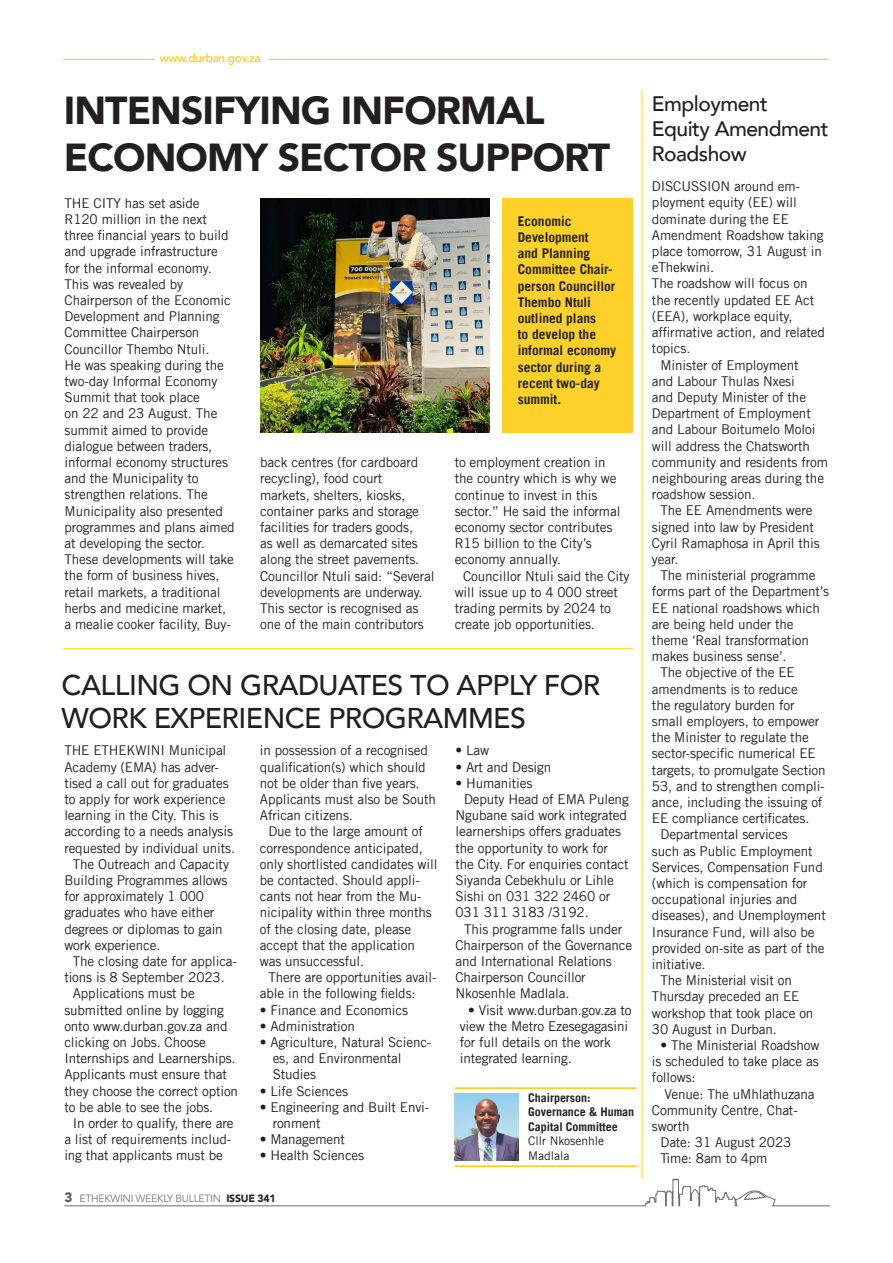
<style>
.page{position:relative;width:893px;height:1263px;background:#fff}
.page>*{position:absolute;margin:0;border:0;box-sizing:border-box;transform-origin:0 0}
.Header_Black{font:900 39px/46.8px "Avenir";letter-spacing:-.025em;color:#231f20}
.Header_Medium{font:500 28.5px "Avenir";letter-spacing:-.02em;color:#231f20}
.Header_Medium-2{font:500 21px/25.2px "Avenir";letter-spacing:-.025em;color:#231f20}
.Body_Text{font:13.5px/16.2px "Trade Gothic LT";letter-spacing:-.01em;color:#231f20}
.t1{font:700 13.5px/16.2px "Trade Gothic LT";letter-spacing:-.005em;color:#231f20}
.t2{font:700 12px/14.4px "Trade Gothic LT";letter-spacing:-.005em;color:#231f20}
.t3{font:12px/14.4px "Trade Gothic LT";letter-spacing:-.005em;color:#231f20}
.t4{font:500 12px "Avenir";letter-spacing:-.03em;color:#feca0a}
.t5{font:300 10.5px "Avenir";letter-spacing:-.025em;color:#6c6d70}
.s1{font-weight:900;font-size:13.5px;color:#57585a}
.s2{font-weight:900;color:#231f20}
</style>
<div class="page">
<svg style="left:64px;top:1179px;width:766px;height:27px"></svg>
<hr style="left:268px;top:59px;width:561px;height:1px;background:#feca0a">
<hr style="left:63px;top:59px;width:92px;height:1px;background:#feca0a">
<img style="left:261px;top:198px;width:228px;height:234px">
<div style="left:502px;top:198px;width:130px;height:234px;background:#fed12a"></div>
<hr style="left:63px;top:648px;width:570px;height:1px;background:#ffdc01">
<hr style="left:642px;top:90px;width:1px;height:1089px;background:#ffdc01">
<img style="left:455px;top:1093px;width:63px;height:68px">
<hr style="left:455px;top:1087px;width:182px;height:2px;background:#feca0a">
<hr style="left:455px;top:1165px;width:182px;height:2px;background:#feca0a">
<p class="t4" style="left:160px;top:48px;width:102px">www.durban.gov.za</p>
<p class="Header_Black" style="left:64px;top:86px;width:548px">INTENSIFYING INFORMAL<br>ECONOMY SECTOR SUPPORT</p>
<p class="Body_Text" style="left:65px;top:195px;width:172px">THE CITY has set aside<br>R120 million in the next three financial years to build and upgrade infrastructure for the informal economy.<br>This was revealed by<br>Chairperson of the Economic<br>Development and Planning<br>Committee Chairperson<br>Councillor Thembo Ntuli.<br>He was speaking during the two-day Informal Economy<br>Summit that took place<br>on 22 and 23 August. The summit aimed to provide dialogue between traders, informal economy structures and the Municipality to strengthen relations. The<br>Municipality also presented programmes and plans aimed at developing the sector.<br>These developments will take the form of business hives, retail markets, a traditional herbs and medicine market, a mealie cooker facility, Buy-</p>
<p class="t1" style="left:518px;top:213px;width:100px">Economic<br>Development<br>and Planning<br>Committee Chair&shy;person Councillor<br>Thembo Ntuli outlined plans<br>to develop the informal economy sector during a recent two-day summit.</p>
<p class="Body_Text" style="left:260px;top:454px;width:176px">back centres (for cardboard recycling), food court markets, shelters, kiosks, container parks and storage facilities for traders goods,<br>as well as demarcated sites along the street pavements.<br>Councillor Ntuli said: “Several developments are underway.<br>This sector is recognised as one of the main contributors</p>
<p class="Body_Text" style="left:455px;top:454px;width:167px">to employment creation in the country which is why we continue to invest in this sector.” He said the informal economy sector contributes<br>R15 billion to the City’s economy annually.</p>
<p class="Body_Text" style="left:455px;top:568px;width:176px;text-indent:9px">Councillor Ntuli said the City will issue up to 4 000 street trading permits by 2024 to create job opportunities.</p>
<p class="Header_Medium" style="left:62px;top:660px;width:540px">CALLING ON GRADUATES TO APPLY FOR</p>
<p class="Header_Medium" style="left:62px;top:693px;width:466px">WORK EXPERIENCE PROGRAMMES</p>
<p class="Body_Text" style="left:64px;top:742px;width:172px">THE ETHEKWINI Municipal<br>Academy (EMA) has adver&shy;tised a call out for graduates to apply for work experience learning in the City. This is according to a needs analysis requested by individual units.</p>
<p class="Body_Text" style="left:64px;top:856px;width:166px;text-indent:9px">The Outreach and Capacity<br>Building Programmes allows for approximately 1 000 graduates who have either degrees or diplomas to gain work experience.</p>
<p class="Body_Text" style="left:64px;top:953px;width:174px;text-indent:9px">The closing date for applica&shy;tions is 8 September 2023.</p>
<p class="Body_Text" style="left:64px;top:985px;width:175px;text-indent:9px">Applications must be submitted online by logging onto www.durban.gov.za and clicking on Jobs. Choose<br>Internships and Learnerships.<br>Applicants must ensure that they choose the correct option to be able to see the jobs.</p>
<p class="Body_Text" style="left:64px;top:1115px;width:171px;text-indent:9px">In order to qualify, there are a list of requirements includ&shy;ing that applicants must be</p>
<p class="Body_Text" style="left:260px;top:742px;width:178px">in possession of a recognised qualification(s) which should not be older than five years.<br>Applicants must also be South<br>African citizens.</p>
<p class="Body_Text" style="left:260px;top:823px;width:179px;text-indent:9px">Due to the large amount of correspondence anticipated, only shortlisted candidates will be contacted. Should appli&shy;cants not hear from the Mu&shy;nicipality within three months of the closing date, please accept that the application was unsuccessful.</p>
<p class="Body_Text" style="left:260px;top:969px;width:178px;text-indent:9px">There are opportunities avail&shy;able in the following fields:</p>
<p class="Body_Text" style="left:260px;top:1001px;width:150px">• Finance and Economics</p>
<p class="Body_Text" style="left:260px;top:1018px;width:97px">• Administration</p>
<p class="Body_Text" style="left:273px;top:1034px;width:160px;text-indent:-13px">• Agriculture, Natural Scienc&shy;es, and Environmental<br>Studies</p>
<p class="Body_Text" style="left:260px;top:1082px;width:90px">• Life Sciences</p>
<p class="Body_Text" style="left:273px;top:1099px;width:158px;text-indent:-13px">• Engineering and Built Envi&shy;ronment</p>
<p class="Body_Text" style="left:260px;top:1131px;width:87px">• Management</p>
<p class="Body_Text" style="left:260px;top:1147px;width:106px">• Health Sciences</p>
<p class="t5" style="left:64px;top:1192px;width:213px"><span class="s1">3</span> ETHEKWINI WEEKLY BULLETIN <span class="s2">ISSUE 341</span></p>
<p class="Body_Text" style="left:455px;top:742px;width:35px">• Law</p>
<p class="Body_Text" style="left:455px;top:758px;width:97px">• Art and Design</p>
<p class="Body_Text" style="left:455px;top:775px;width:78px">• Humanities</p>
<p class="Body_Text" style="left:455px;top:791px;width:175px;text-indent:9px">Deputy Head of EMA Puleng<br>Ngubane said work integrated learnerships offers graduates the opportunity to work for the City. For enquiries contact<br>Siyanda Cebekhulu or Lihle<br>Sishi on 031 322 2460 or<br>031 311 3183 /3192.</p>
<p class="Body_Text" style="left:455px;top:920px;width:178px;text-indent:9px">This programme falls under<br>Chairperson of the Governance and International Relations<br>Chairperson Councillor<br>Nkosenhle Madlala.</p>
<p class="Body_Text" style="left:460px;top:1001px;width:173px;text-indent:9px">• Visit www.durban.gov.za to view the Metro Ezesegagasini for full details on the work integrated learning.</p>
<p class="t2" style="left:528px;top:1090px;width:108px">Chairperson:<br>Governance &amp; Human<br>Capital Committee</p>
<p class="t3" style="left:528px;top:1134px;width:77px">Cllr Nkosenhle<br>Madlala</p>
<p class="Header_Medium-2" style="left:652px;top:90px;width:117px">Employment</p>
<p class="Header_Medium-2" style="left:652px;top:115px;width:178px">Equity Amendment<br>Roadshow</p>
<p class="Body_Text" style="left:652px;top:178px;width:173px">DISCUSSION around em&shy;ployment equity (EE) will dominate during the EE<br>Amendment Roadshow taking place tomorrow, 31 August in eThekwini.</p>
<p class="Body_Text" style="left:652px;top:275px;width:175px">The roadshow will focus on the recently updated EE Act (EEA), workplace equity, affirmative action, and related topics.</p>
<p class="Body_Text" style="left:652px;top:356px;width:177px;text-indent:9px">Minister of Employment<br>and Labour Thulas Nxesi<br>and Deputy Minister of the<br>Department of Employment and Labour Boitumelo Moloi will address the Chatsworth community and residents from neighbouring areas during the roadshow session.</p>
<p class="Body_Text" style="left:652px;top:502px;width:169px;text-indent:9px">The EE Amendments were signed into law by President<br>Cyril Ramaphosa in April this year.</p>
<p class="Body_Text" style="left:652px;top:567px;width:179px;text-indent:9px">The ministerial programme forms part of the Department’s<br>EE national roadshows which are being held under the theme ‘Real transformation makes business sense’.</p>
<p class="Body_Text" style="left:652px;top:664px;width:175px;text-indent:9px">The objective of the EE amendments is to reduce<br>the regulatory burden for small employers, to empower the Minister to regulate the sector-specific numerical EE targets, to promulgate Section<br>53, and to strengthen compli&shy;ance, including the issuing of<br>EE compliance certificates.</p>
<p class="Body_Text" style="left:652px;top:826px;width:175px;text-indent:9px">Departmental services<br>such as Public Employment<br>Services, Compensation Fund (which is compensation for occupational injuries and diseases), and Unemployment<br>Insurance Fund, will also be provided on-site as part of the initiative.</p>
<p class="Body_Text" style="left:652px;top:972px;width:163px;text-indent:9px">The Ministerial visit on<br>Thursday preceded an EE workshop that took place on<br>30 August in Durban.</p>
<p class="Body_Text" style="left:652px;top:1037px;width:169px;text-align:justify;text-indent:9px">• The Ministerial Roadshow is scheduled to take place as follows:</p>
<p class="Body_Text" style="left:652px;top:1085px;width:164px;text-indent:12px">Venue: The uMhlathuzana<br>Community Centre, Chat&shy;sworth</p>
<p class="Body_Text" style="left:660px;top:1134px;width:132px">Date: 31 August 2023</p>
<p class="Body_Text" style="left:660px;top:1150px;width:108px">Time: 8am to 4pm</p>
</div>
